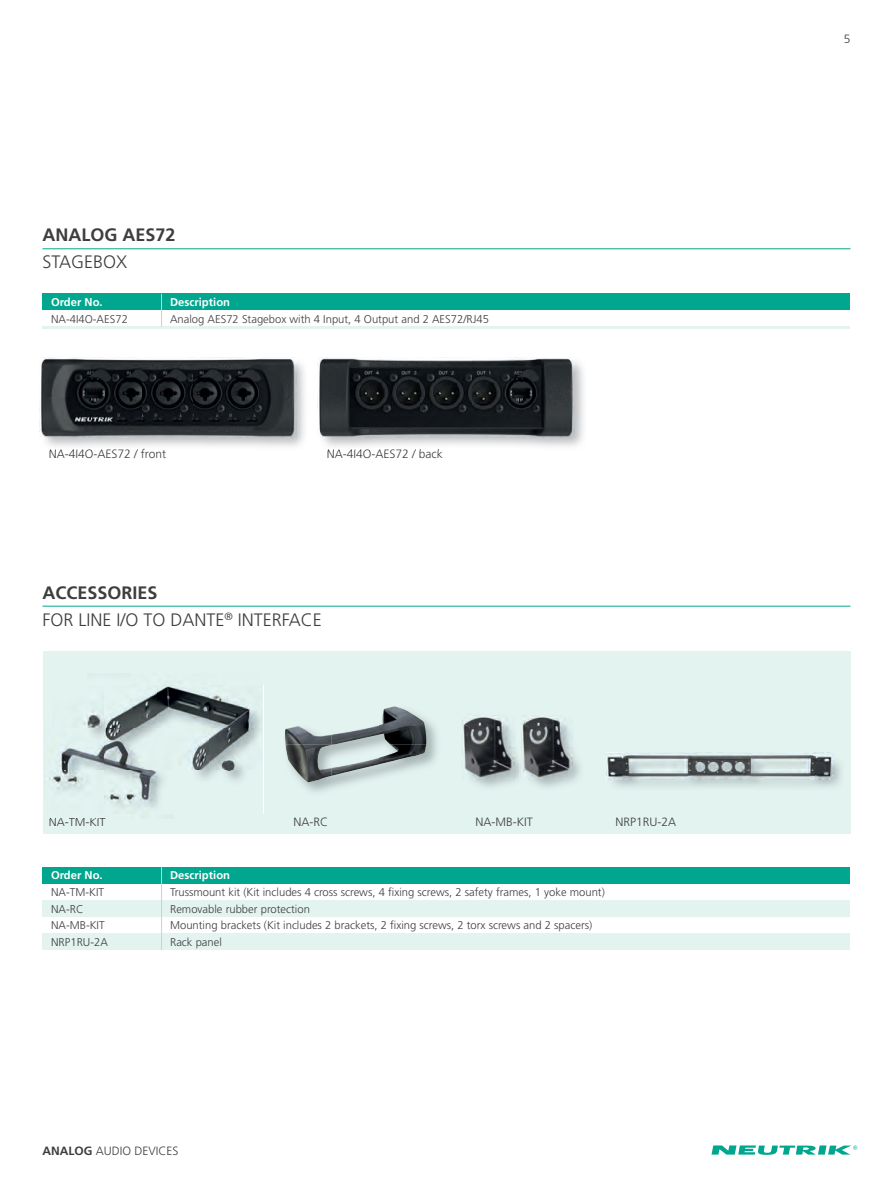
<style>
.page{position:relative;width:893px;height:1188px;background:#fff}
.page>*{position:absolute;margin:0;border:0;box-sizing:border-box;transform-origin:0 0}
.t1{font:300 18px/27px "Frutiger";color:#3e3e3f}
.t2{font:700 18px "Frutiger";color:#3e3e3f}
.t3{font:300 12px "Frutiger";color:#3e3e3f}
.t4{font:300 11.25px "Frutiger";color:#3e3e3f}
.t5{font:700 11.25px "Frutiger";color:#fff}
.s1{font-weight:700}
</style>
<div class="page">
<hr style="left:43px;top:327px;width:807px;height:2px;background:#e3f3f0">
<div style="left:43px;top:294px;width:807px;height:16px;background:#00a78e"></div>
<svg style="left:711px;top:1145px;width:146px;height:10px"></svg>
<hr style="left:43px;top:248px;width:807px;height:1px;background:#00a78e">
<hr style="left:161px;top:294px;width:1px;height:33px;background:#b0ded6">
<div style="left:43px;top:651px;width:807px;height:183px;background:#e3f3f0"></div>
<hr style="left:43px;top:606px;width:807px;height:1px;background:#00a78e">
<img style="left:50px;top:449px;width:115px;height:2px">
<img style="left:39px;top:358px;width:258px;height:80px">
<img style="left:328px;top:449px;width:111px;height:2px">
<img style="left:318px;top:358px;width:257px;height:80px">
<div style="left:43px;top:900px;width:807px;height:17px;background:#e3f3f0"></div>
<div style="left:43px;top:933px;width:807px;height:17px;background:#e3f3f0"></div>
<div style="left:43px;top:867px;width:807px;height:17px;background:#00a78e"></div>
<hr style="left:161px;top:867px;width:1px;height:83px;background:#b0ded6">
<img style="left:473px;top:747px;width:107px;height:40px">
<img style="left:463px;top:715px;width:51px;height:65px">
<svg style="left:521px;top:780px;width:5px;height:7px"></svg>
<img style="left:526px;top:715px;width:45px;height:32px">
<img style="left:520px;top:715px;width:6px;height:65px">
<img style="left:526px;top:747px;width:47px;height:33px">
<img style="left:301px;top:720px;width:136px;height:72px">
<img style="left:285px;top:725px;width:94px;height:19px">
<img style="left:379px;top:706px;width:47px;height:58px">
<img style="left:285px;top:744px;width:47px;height:38px">
<img style="left:332px;top:744px;width:47px;height:32px">
<img style="left:60px;top:685px;width:204px;height:128px">
<img style="left:60px;top:685px;width:28px;height:37px">
<img style="left:49px;top:770px;width:39px;height:43px">
<img style="left:50px;top:818px;width:55px;height:1px">
<img style="left:608px;top:760px;width:233px;height:27px">
<img style="left:606px;top:752px;width:45px;height:27px">
<img style="left:662px;top:752px;width:168px;height:2px">
<img style="left:607px;top:754px;width:226px;height:25px">
<h1 class="t2" style="left:43px;top:224px;width:135px">ANALOG AES72</h1>
<h1 class="t1" style="left:43px;top:248px;width:86px">STAGEBOX</h1>
<p class="t5" style="left:51px;top:296px;width:53px">Order No.</p>
<p class="t5" style="left:170px;top:296px;width:61px">Description</p>
<p class="t4" style="left:51px;top:312px;width:78px">NA-4I4O-AES72</p>
<p class="t4" style="left:170px;top:312px;width:320px">Analog AES72 Stagebox with 4 Input, 4 Output and 2 AES72/RJ45</p>
<p class="t3" style="left:49px;top:447px;width:119px">NA-4I4O-AES72 / front</p>
<p class="t3" style="left:327px;top:447px;width:118px">NA-4I4O-AES72 / back</p>
<h1 class="t1" style="left:43px;top:579px;width:281px"><span class="s1">ACCESSORIES<br></span>FOR LINE I/O TO DANTE<sup>®</sup> INTERFACE</h1>
<p class="t3" style="left:49px;top:815px;width:58px">NA-TM-KIT</p>
<p class="t3" style="left:293px;top:815px;width:36px">NA-RC</p>
<p class="t3" style="left:475px;top:815px;width:59px">NA-MB-KIT</p>
<p class="t3" style="left:615px;top:815px;width:62px">NRP1RU-2A</p>
<p class="t5" style="left:51px;top:869px;width:53px">Order No.</p>
<p class="t5" style="left:170px;top:869px;width:61px">Description</p>
<p class="t4" style="left:51px;top:886px;width:55px">NA-TM-KIT</p>
<p class="t4" style="left:170px;top:886px;width:436px">Trussmount kit (Kit includes 4 cross screws, 4 fixing screws, 2 safety frames, 1 yoke mount)</p>
<p class="t4" style="left:51px;top:902px;width:34px">NA-RC</p>
<p class="t4" style="left:170px;top:902px;width:141px">Removable rubber protection</p>
<p class="t4" style="left:51px;top:919px;width:55px">NA-MB-KIT</p>
<p class="t4" style="left:170px;top:919px;width:424px">Mounting brackets (Kit includes 2 brackets, 2 fixing screws, 2 torx screws and 2 spacers)</p>
<p class="t4" style="left:51px;top:936px;width:58px">NRP1RU-2A</p>
<p class="t4" style="left:170px;top:936px;width:53px">Rack panel</p>
<p class="t3" style="left:43px;top:1144px;width:138px"><span class="s1">ANALOG</span> AUDIO DEVICES</p>
<p class="t3" style="left:844px;top:32px;width:8px">5</p>
</div>
